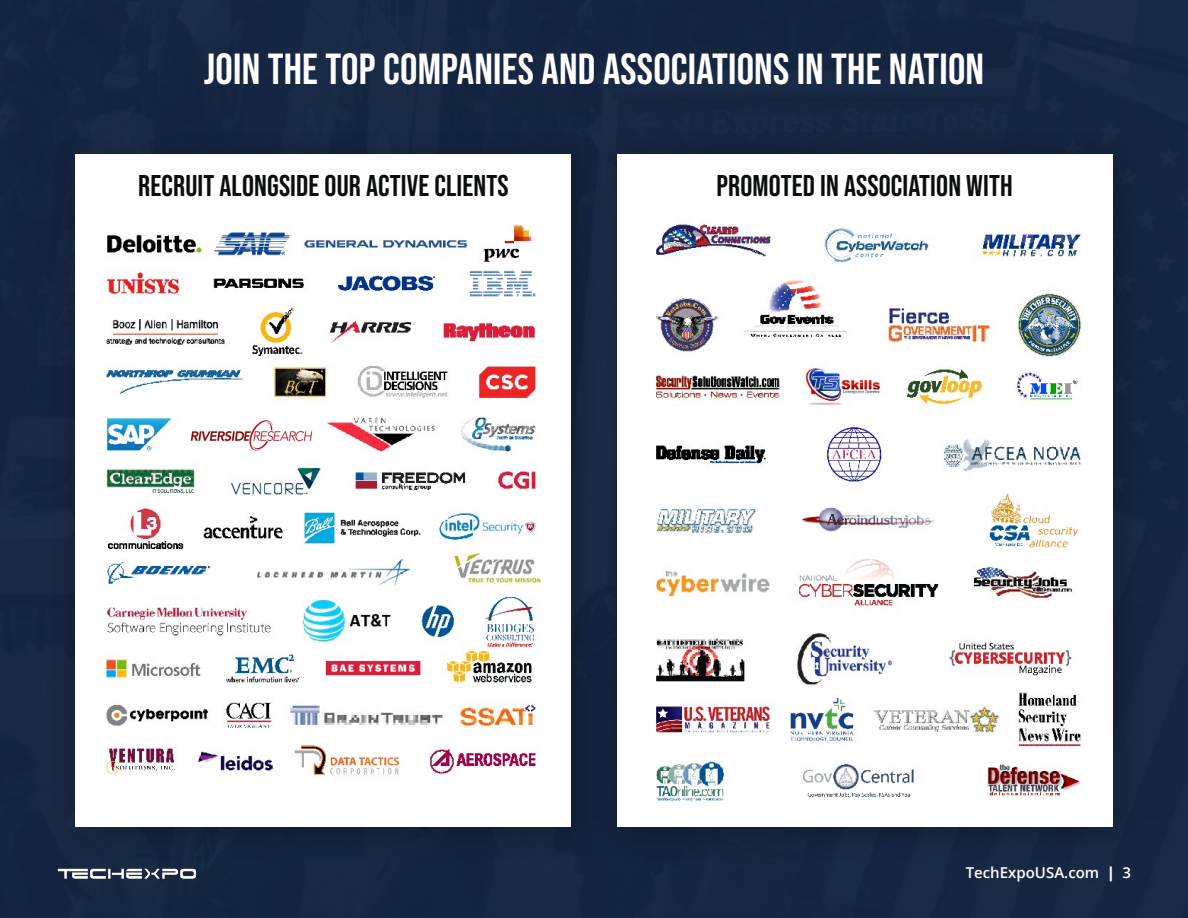
<style>
.page{position:relative;width:1188px;height:918px;background:#162642}
.page>*{position:absolute;margin:0;border:0;box-sizing:border-box;transform-origin:0 0}
.t1{font:43.5px "Bebas Neue";letter-spacing:.005em;color:#fff}
.t2{font:30px "Bebas Neue";letter-spacing:.005em;color:#0c0e0e}
.t3{font:600 15px "Open Sans";color:#fff}
.s1{font-weight:800}
</style>
<div class="page">
<div style="left:50px;top:128px;width:557px;height:733px;background:#15253f"></div>
<div style="left:76px;top:154px;width:495px;height:672px;background:#fff"></div>
<div style="left:591px;top:128px;width:557px;height:733px;background:#16253f"></div>
<div style="left:617px;top:154px;width:495px;height:672px;background:#fff"></div>
<img style="left:58px;top:868px;width:138px;height:11px">
<img style="left:101px;top:224px;width:441px;height:552px">
<img style="left:655px;top:224px;width:427px;height:578px">
<img style="left:188px;top:417px;width:127px;height:36px">
<h1 class="t1" style="left:204px;top:45px;width:782px">JOIN THE TOP COMPANIES AND ASSOCIATIONS IN THE NATION</h1>
<p class="t2" style="left:138px;top:169px;width:372px">RECRUIT ALONGSIDE OUR ACTIVE CLIENTS</p>
<p class="t2" style="left:716px;top:169px;width:298px">PROMOTED IN ASSOCIATION WITH</p>
<p class="t3" style="left:966px;top:862px;width:167px">TechExpoUSA.com <span class="s1">|</span> 3</p>
</div>
